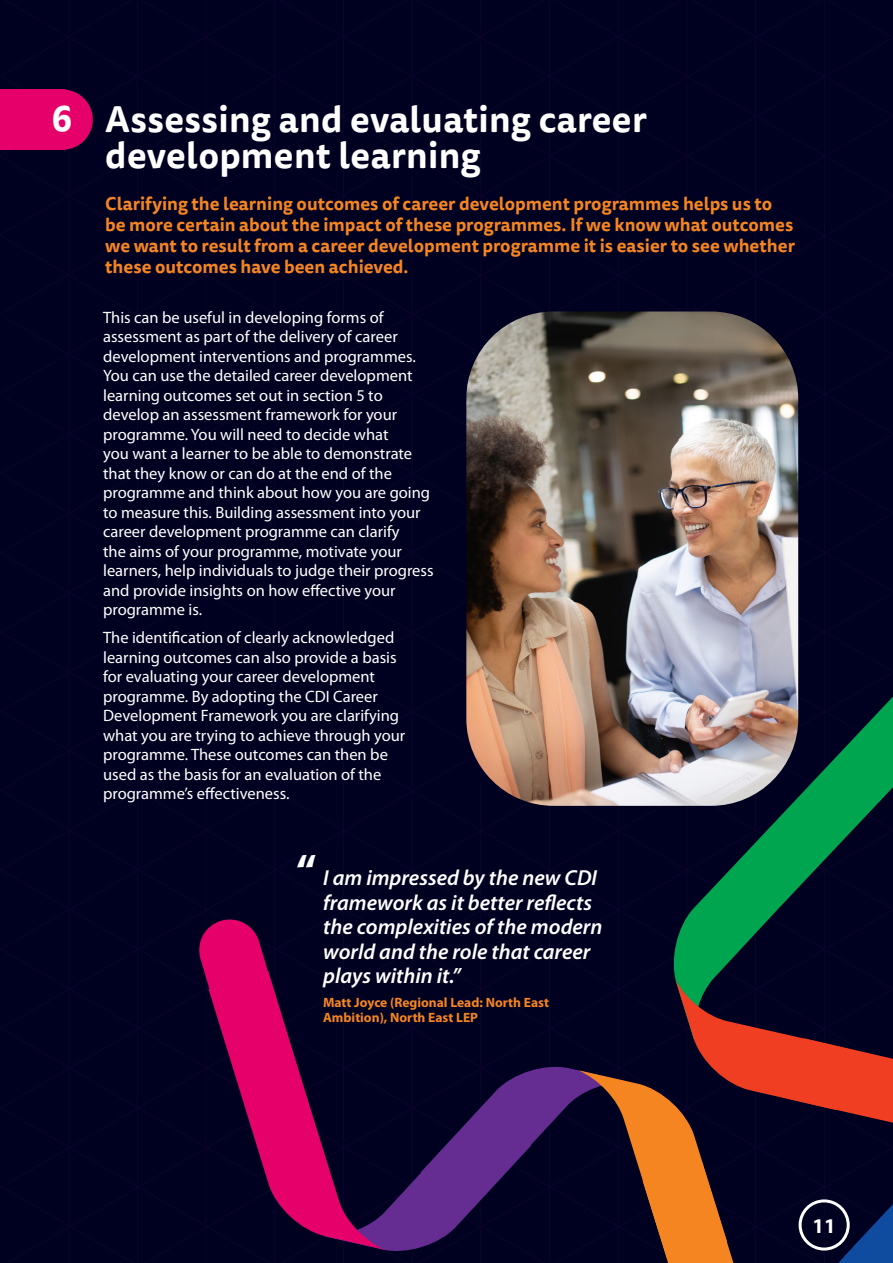
<style>
.page{position:relative;width:893px;height:1263px;background:#fff}
.page>*{position:absolute;margin:0;border:0;box-sizing:border-box;transform-origin:0 0}
.t1{font:700 45px "Myriad Pro";color:#fff}
.t2{font:700 36px/36px "Tisa Sans Pro";letter-spacing:.01em;color:#fff}
.t3{font:italic 600 21.75px/24.5px "Myriad Pro";color:#fff}
.t4{font:700 21px "Myriad Pro";color:#fff}
.t5{font:700 18px/21px "Tisa Sans Pro";color:#f58520}
.t6{font:16.5px/19.5px "Myriad Pro";color:#fff}
.t7{font:700 13.5px/15px "Myriad Pro";color:#f58520}
</style>
<div class="page">
<div style="left:269px;top:525px;width:624px;height:77px;background:#000020"></div>
<div style="left:269px;top:445px;width:624px;height:80px;background:#000020"></div>
<div style="left:269px;top:366px;width:624px;height:79px;background:#000020"></div>
<div style="left:269px;top:0;width:624px;height:366px;background:#000020"></div>
<div style="left:373px;top:0;width:520px;height:289px;background:#000020"></div>
<div style="left:269px;top:631px;width:624px;height:79px;background:#000020"></div>
<div style="left:518px;top:0;width:375px;height:207px;background:#000020"></div>
<div style="left:656px;top:0;width:237px;height:129px;background:#000020"></div>
<div style="left:269px;top:710px;width:400px;height:270px;background:#000020"></div>
<svg style="left:669px;top:633px;width:224px;height:347px;fill:#000020"></svg>
<div style="left:0;top:0;width:269px;height:1263px;background:#000020"></div>
<svg style="left:209px;top:971px;width:175px;height:278px"></svg>
<svg style="left:323px;top:980px;width:570px;height:283px"></svg>
<img style="left:466px;top:311px;width:332px;height:495px">
<p class="t2" style="left:52px;top:100px;width:22px">6</p>
<p class="t2" style="left:105px;top:101px;width:543px">Assessing and evaluating career development learning</p>
<p class="t5" style="left:105px;top:193px;width:691px">Clarifying the learning outcomes of career development programmes helps us to be more certain about the impact of these programmes. If we know what outcomes we want to result from a career development programme it is easier to see whether these outcomes have been achieved.</p>
<p class="t6" style="left:103px;top:308px;width:332px">This can be useful in developing forms of assessment as part of the delivery of career development interventions and programmes.<br>You can use the detailed career development learning outcomes set out in section 5 to develop an assessment framework for your programme. You will need to decide what<br>you want a learner to be able to demonstrate that they know or can do at the end of the programme and think about how you are going to measure this. Building assessment into your career development programme can clarify<br>the aims of your programme, motivate your learners, help individuals to judge their progress and provide insights on how effective your programme is.</p>
<p class="t6" style="left:103px;top:628px;width:304px">The identification of clearly acknowledged learning outcomes can also provide a basis for evaluating your career development programme. By adopting the CDI Career Development Framework you are clarifying what you are trying to achieve through your programme. These outcomes can then be used as the basis for an evaluation of the programme’s effectiveness.</p>
<p class="t1" style="left:296px;top:845px;width:22px">“</p>
<p class="t3" style="left:323px;top:866px;width:281px">I am impressed by the new CDI framework as it better reflects the complexities of the modern world and the role that career plays within it.”</p>
<p class="t7" style="left:323px;top:995px;width:227px">Matt Joyce (Regional Lead: North East<br>Ambition), North East LEP</p>
<p class="t4" style="left:813px;top:1214px;width:25px">11</p>
</div>
